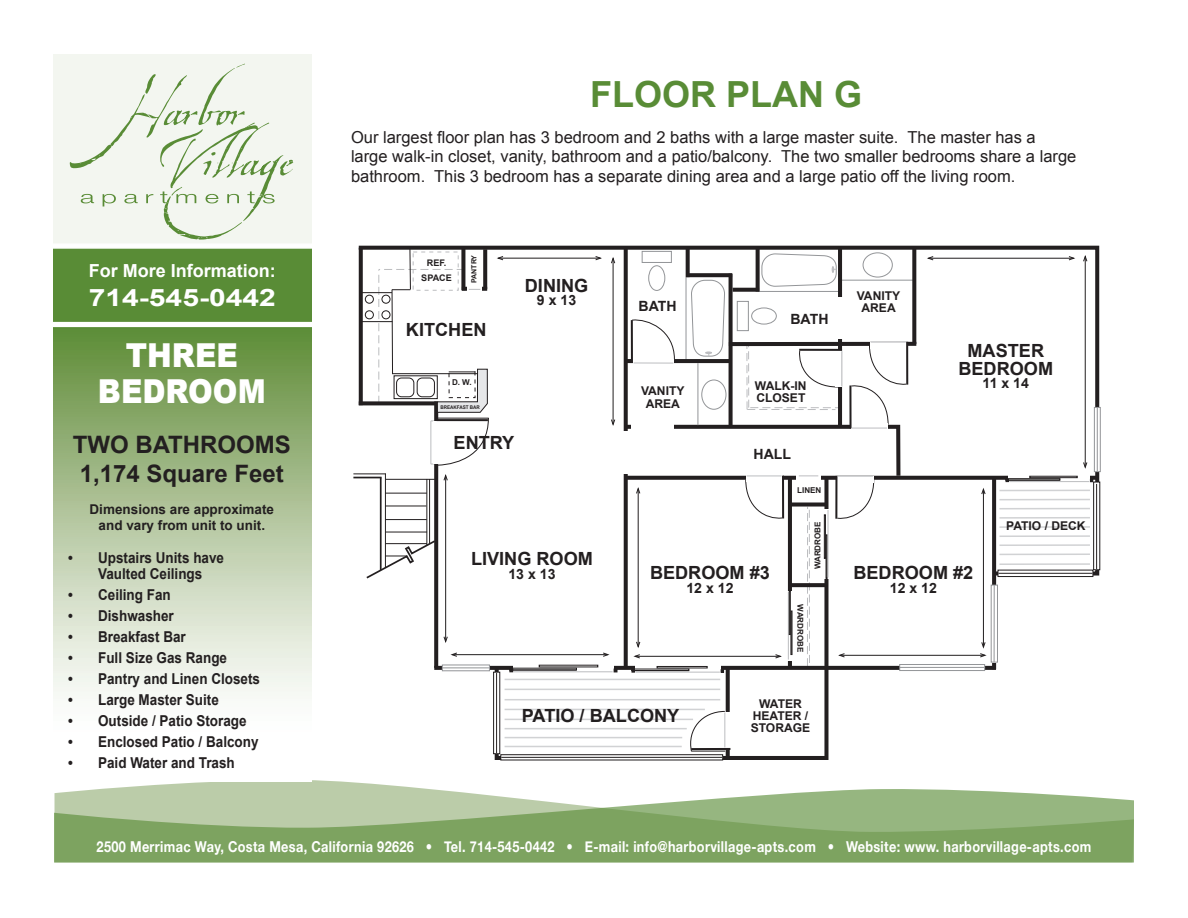
<style>
.page{position:relative;width:1188px;height:918px;background:#fff}
.page>*{position:absolute;margin:0;border:0;box-sizing:border-box;transform-origin:0 0}
.t1{font:700 36px "Arial";color:#598c36}
.t2{font:900 33px "Arial";color:#fff;scale:.9 1}
.t3{font:700 24px "Arial";color:#231f20}
.t4{font:700 24px "Arial";color:#fff;scale:1.25 1}
.t5{font:700 18.15px/18.1px "Arial";color:#231f20;text-align:center}
.t6{font:700 18px "Arial";color:#fff}
.t7{font:16.5px/19.8px "Arial";color:#231f20}
.t8{font:700 15px "Arial";color:#231f20;scale:.9 1}
.t9{font:700 15px "Helvetica Neue";letter-spacing:.025em;color:#fff;scale:.85 1}
.t10{font:700 14.1px "Arial";color:#231f20}
.t11{font:700 13.5px "Arial";color:#231f20}
.t12{font:700 12.15px/12.1px "Arial";color:#231f20;text-align:center}
.t13{font:700 9px/15px "Arial";color:#231f20;text-align:center}
.t14{font:700 8.1px "Arial";color:#231f20}
.t15{font:700 7.05px "Arial";color:#231f20}
.t16{font:700 4.95px "Arial";color:#231f20;scale:.92 1}
</style>
<div class="page">
<svg style="left:434px;top:578px;width:4px;height:88px"></svg>
<svg style="left:450px;top:652px;width:8px;height:5px"></svg>
<hr style="left:453px;top:654px;width:154px;height:1px;background:#231f20">
<svg style="left:434px;top:666px;width:562px;height:4px"></svg>
<svg style="left:992px;top:578px;width:4px;height:91px"></svg>
<svg style="left:824px;top:673px;width:4px;height:87px"></svg>
<hr style="left:496px;top:756px;width:329px;height:4px;background:#231f20">
<hr style="left:495px;top:669px;width:4px;height:91px;background:#231f20">
<hr style="left:353px;top:473px;width:33px;height:1px;background:#231f20">
<svg style="left:726px;top:673px;width:4px;height:83px"></svg>
<div style="left:724px;top:712px;width:7px;height:36px;background:#fff"></div>
<svg style="left:687px;top:710px;width:39px;height:42px"></svg>
<hr style="left:691px;top:748px;width:39px;height:2px;background:#231f20">
<hr style="left:725px;top:713px;width:1px;height:34px;background:#bcbdc0">
<hr style="left:691px;top:751px;width:34px;height:1px;background:#231f20">
<svg style="left:502px;top:756px;width:219px;height:3px"></svg>
<div style="left:500px;top:754px;width:223px;height:7px;border:1px solid #231f20"></div>
<hr style="left:501px;top:757px;width:221px;height:1px;background:#231f20">
<div style="left:494px;top:672px;width:6px;height:82px;background:#f5f5f5"></div>
<div style="left:493px;top:672px;width:7px;height:82px;border:1px solid #231f20"></div>
<hr style="left:496px;top:673px;width:1px;height:80px;background:#231f20">
<svg style="left:513px;top:664px;width:81px;height:8px"></svg>
<hr style="left:514px;top:671px;width:99px;height:1px;background:#bcbdc0">
<div style="left:509px;top:668px;width:68px;height:2px;border:1px solid #231f20"></div>
<svg style="left:509px;top:668px;width:4px;height:4px"></svg>
<svg style="left:444px;top:666px;width:44px;height:3px"></svg>
<div style="left:442px;top:664px;width:48px;height:7px;border:1px solid #939598"></div>
<hr style="left:442px;top:667px;width:47px;height:1px;background:#939598">
<div style="left:900px;top:665px;width:85px;height:6px;background:#fff"></div>
<div style="left:899px;top:664px;width:86px;height:7px;border:1px solid #939598"></div>
<hr style="left:900px;top:667px;width:84px;height:1px;background:#939598">
<svg style="left:993px;top:587px;width:3px;height:74px"></svg>
<div style="left:991px;top:585px;width:7px;height:78px;border:1px solid #939598"></div>
<hr style="left:994px;top:585px;width:1px;height:77px;background:#939598">
<svg style="left:355px;top:245px;width:746px;height:333px"></svg>
<div style="left:1094px;top:407px;width:6px;height:65px;background:#f3f3f3"></div>
<div style="left:1094px;top:407px;width:7px;height:65px;border:1px solid #939598"></div>
<hr style="left:1097px;top:408px;width:1px;height:63px;background:#939598">
<svg style="left:1009px;top:473px;width:81px;height:8px"></svg>
<hr style="left:1009px;top:481px;width:80px;height:1px;background:#bcbdc0">
<hr style="left:1006px;top:480px;width:54px;height:1px;background:#231f20">
<div style="left:1006px;top:478px;width:54px;height:2px;border:1px solid #231f20"></div>
<div style="left:1030px;top:476px;width:47px;height:2px;border:1px solid #231f20"></div>
<svg style="left:1095px;top:484px;width:3px;height:84px"></svg>
<div style="left:1093px;top:482px;width:7px;height:88px;border:1px solid #231f20"></div>
<hr style="left:1096px;top:484px;width:1px;height:85px;background:#231f20">
<svg style="left:999px;top:572px;width:92px;height:3px"></svg>
<div style="left:997px;top:570px;width:96px;height:7px;border:1px solid #231f20"></div>
<hr style="left:998px;top:573px;width:94px;height:1px;background:#231f20">
<hr style="left:505px;top:679px;width:215px;height:1px;background:#d1d2d4">
<hr style="left:505px;top:709px;width:200px;height:1px;background:#d1d2d4">
<hr style="left:505px;top:719px;width:188px;height:1px;background:#d1d2d4">
<hr style="left:505px;top:728px;width:182px;height:1px;background:#d1d2d4">
<hr style="left:505px;top:737px;width:177px;height:1px;background:#d1d2d4">
<hr style="left:505px;top:746px;width:177px;height:1px;background:#d1d2d4">
<hr style="left:505px;top:689px;width:215px;height:1px;background:#d1d2d4">
<hr style="left:505px;top:699px;width:215px;height:1px;background:#d1d2d4">
<hr style="left:999px;top:490px;width:91px;height:1px;background:#d1d2d4">
<hr style="left:999px;top:499px;width:91px;height:1px;background:#d1d2d4">
<hr style="left:999px;top:508px;width:91px;height:1px;background:#d1d2d4">
<hr style="left:999px;top:517px;width:91px;height:2px;background:#d1d2d4">
<hr style="left:999px;top:526px;width:91px;height:2px;background:#d1d2d4">
<hr style="left:999px;top:535px;width:91px;height:2px;background:#d1d2d4">
<hr style="left:999px;top:544px;width:91px;height:2px;background:#d1d2d4">
<hr style="left:999px;top:553px;width:91px;height:2px;background:#d1d2d4">
<hr style="left:999px;top:563px;width:91px;height:2px;background:#d1d2d4">
<svg style="left:443px;top:472px;width:6px;height:10px"></svg>
<svg style="left:443px;top:635px;width:5px;height:8px"></svg>
<hr style="left:445px;top:476px;width:1px;height:165px;background:#231f20">
<svg style="left:495px;top:255px;width:9px;height:6px"></svg>
<hr style="left:499px;top:258px;width:101px;height:1px;background:#231f20">
<svg style="left:980px;top:486px;width:6px;height:9px"></svg>
<hr style="left:983px;top:490px;width:1px;height:157px;background:#231f20">
<svg style="left:979px;top:641px;width:8px;height:17px"></svg>
<hr style="left:840px;top:655px;width:144px;height:1px;background:#231f20">
<svg style="left:1082px;top:461px;width:6px;height:9px"></svg>
<hr style="left:1085px;top:257px;width:1px;height:210px;background:#231f20">
<svg style="left:925px;top:255px;width:9px;height:6px"></svg>
<svg style="left:1068px;top:253px;width:20px;height:10px"></svg>
<hr style="left:929px;top:258px;width:144px;height:1px;background:#231f20">
<svg style="left:594px;top:254px;width:313px;height:419px"></svg>
<svg style="left:115px;top:780px;width:303px;height:8px;fill:#bbcca9"></svg>
<svg style="left:54px;top:788px;width:1080px;height:75px;background:#98b581"></svg>
<div style="left:54px;top:326px;width:258px;height:455px;background:linear-gradient(to bottom,#658f3e,#fff)"></div>
<div style="left:54px;top:54px;width:258px;height:192px;background:#f3f6f0"></div>
<svg style="left:70px;top:64px;width:224px;height:176px"></svg>
<div style="left:54px;top:246px;width:258px;height:83px;background:#598c36"></div>
<div style="left:51px;top:322px;width:262px;height:5px;background:#fff"></div>
<svg style="left:53px;top:244px;width:259px;height:5px"></svg>
<p class="t1" style="left:590px;top:71px;width:274px">FLOOR PLAN G</p>
<p class="t6" style="left:89px;top:259px;width:189px">For More Information:</p>
<p class="t4" style="left:89px;top:281px;width:151px">714-545-0442</p>
<p class="t2" style="left:126px;top:331px;width:126px">THREE</p>
<p class="t2" style="left:98px;top:367px;width:188px">BEDROOM</p>
<p class="t3" style="left:73px;top:429px;width:220px">TWO BATHROOMS</p>
<p class="t3" style="left:80px;top:458px;width:206px">1,174 Square Feet</p>
<p class="t11" style="left:90px;top:501px;width:186px">Dimensions are approximate</p>
<p class="t11" style="left:99px;top:517px;width:168px">and vary from unit to unit.</p>
<p class="t8" style="left:68px;top:547px;width:175px">• Upstairs Units have</p>
<p class="t8" style="left:98px;top:564px;width:117px">Vaulted Ceilings</p>
<p class="t8" style="left:68px;top:585px;width:116px">• Ceiling Fan</p>
<p class="t8" style="left:68px;top:606px;width:119px">• Dishwasher</p>
<p class="t8" style="left:68px;top:627px;width:132px">• Breakfast Bar</p>
<p class="t8" style="left:68px;top:648px;width:178px">• Full Size Gas Range</p>
<p class="t8" style="left:68px;top:669px;width:215px">• Pantry and Linen Closets</p>
<p class="t8" style="left:68px;top:690px;width:169px">• Large Master Suite</p>
<p class="t8" style="left:68px;top:711px;width:200px">• Outside / Patio Storage</p>
<p class="t8" style="left:68px;top:732px;width:213px">• Enclosed Patio / Balcony</p>
<p class="t8" style="left:68px;top:753px;width:187px">• Paid Water and Trash</p>
<p class="t7" style="left:351px;top:127px;width:727px">Our largest floor plan has 3 bedroom and 2 baths with a large master suite. The master has a large walk-in closet, vanity, bathroom and a patio/balcony. The two smaller bedrooms share a large bathroom. This 3 bedroom has a separate dining area and a large patio off the living room.</p>
<p class="t13" style="left:421px;top:255px;width:32px">REF.<br>SPACE</p>
<p class="t15" style="left:470px;top:283px;width:30px;rotate:-90deg">PANTRY</p>
<p class="t5" style="left:406px;top:321px;width:82px">KITCHEN</p>
<p class="t5" style="left:525px;top:277px;width:65px">DINING</p>
<p class="t10" style="left:537px;top:291px;width:41px">9 x 13</p>
<p class="t14" style="left:452px;top:377px;width:21px">D. W.</p>
<p class="t16" style="left:440px;top:404px;width:45px">BREAKFAST BAR</p>
<p class="t5" style="left:454px;top:434px;width:62px">ENTRY</p>
<p class="t5" style="left:471px;top:550px;width:123px">LIVING ROOM</p>
<p class="t10" style="left:508px;top:565px;width:49px">13 x 13</p>
<p class="t10" style="left:639px;top:296px;width:40px">BATH</p>
<p class="t12" style="left:641px;top:385px;width:45px">VANITY<br>AREA</p>
<p class="t10" style="left:790px;top:309px;width:40px">BATH</p>
<p class="t12" style="left:755px;top:380px;width:53px;text-align:left">WALK-IN<br>CLOSET</p>
<p class="t10" style="left:754px;top:445px;width:39px">HALL</p>
<p class="t14" style="left:797px;top:485px;width:26px">LINEN</p>
<p class="t5" style="left:650px;top:564px;width:121px">BEDROOM #3</p>
<p class="t10" style="left:686px;top:578px;width:49px">12 x 12</p>
<p class="t14" style="left:812px;top:569px;width:49px;rotate:-90deg">WARDROBE</p>
<p class="t14" style="left:806px;top:604px;width:49px;rotate:90deg">WARDROBE</p>
<p class="t5" style="left:522px;top:707px;width:159px">PATIO / BALCONY</p>
<p class="t12" style="left:751px;top:698px;width:61px">WATER<br>HEATER /<br>STORAGE</p>
<p class="t12" style="left:857px;top:290px;width:45px">VANITY<br>AREA</p>
<p class="t5" style="left:958px;top:342px;width:96px">MASTER<br>BEDROOM</p>
<p class="t10" style="left:983px;top:374px;width:48px">11 x 14</p>
<p class="t12" style="left:1006px;top:520px;width:81px">PATIO / DECK</p>
<p class="t5" style="left:853px;top:564px;width:121px">BEDROOM #2</p>
<p class="t10" style="left:890px;top:578px;width:49px">12 x 12</p>
<p class="t9" style="left:97px;top:833px;width:1172px">2500 Merrimac Way, Costa Mesa, California 92626 • Tel. 714-545-0442 • E-mail: info@harborvillage-apts.com • Website: www. harborvillage-apts.com</p>
</div>
